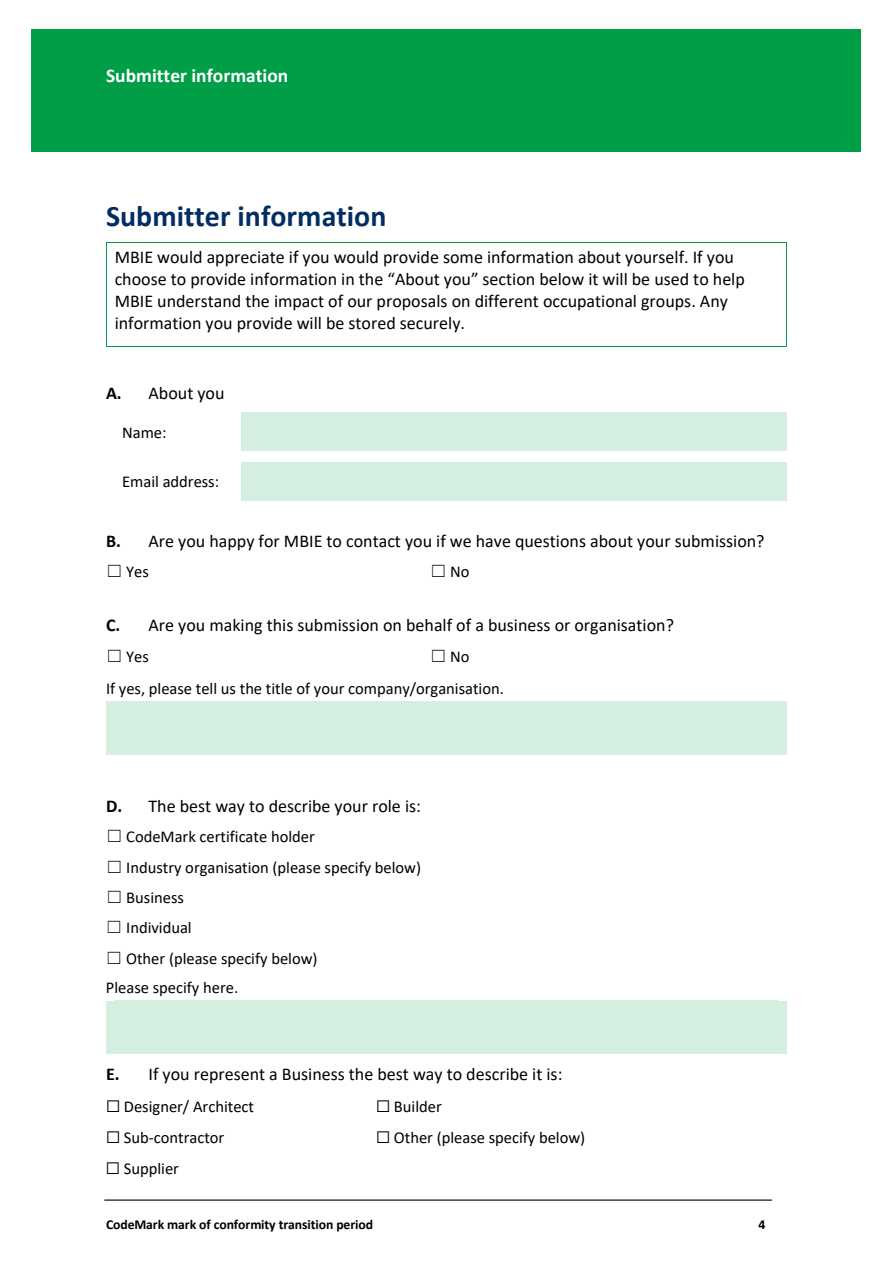
<style>
.page{position:relative;width:893px;height:1263px;background:#fff}
.page>*{position:absolute;margin:0;border:0;box-sizing:border-box;transform-origin:0 0}
.t1{font:700 29.85px "Calibri";color:#002e62}
.t2{font:700 19.5px "Calibri";color:#fff}
.t3{font:18px/21.9px "Calibri";color:#000}
.t4{font:16.5px/30.3px "Calibri";color:#000}
.t5{font:700 13.65px "Calibri";letter-spacing:-.005em;color:#000}
.s1{font-weight:700}
.s2{font-family:"MS Gothic"}
</style>
<div class="page">
<div style="left:32px;top:30px;width:829px;height:122px;background:#009f47"></div>
<hr style="left:104px;top:1199px;width:668px;height:2px;background:#000">
<hr style="left:107px;top:242px;width:679px;height:1px;background:#009f47">
<hr style="left:106px;top:243px;width:1px;height:103px;background:#009f47">
<hr style="left:107px;top:346px;width:679px;height:1px;background:#009f47">
<hr style="left:786px;top:243px;width:1px;height:103px;background:#009f47">
<div style="left:241px;top:413px;width:545px;height:38px;background:#d4efdf"></div>
<div style="left:241px;top:462px;width:545px;height:38px;background:#d4efdf"></div>
<div style="left:106px;top:701px;width:680px;height:53px;background:#d4efdf"></div>
<div style="left:106px;top:1001px;width:680px;height:53px;background:#d4efdf"></div>
<p class="t2" style="left:106px;top:63px;width:184px">Submitter information</p>
<h1 class="t1" style="left:106px;top:197px;width:282px">Submitter information</h1>
<p class="t3" style="left:115px;top:246px;width:632px">MBIE would appreciate if you would provide some information about yourself. If you choose to provide information in the “About you” section below it will be used to help MBIE understand the impact of our proposals on different occupational groups. Any information you provide will be stored securely.</p>
<p class="t3" style="left:106px;top:382px;width:120px"><span class="s1">A.</span> About you</p>
<p class="t4" style="left:122px;top:417px;width:46px">Name:</p>
<p class="t4" style="left:122px;top:466px;width:98px">Email address:</p>
<p class="t3" style="left:106px;top:530px;width:660px"><span class="s1">B.</span> Are you happy for MBIE to contact you if we have questions about your submission?</p>
<p class="t4" style="left:106px;top:556px;width:44px"><span class="s2">☐</span> Yes</p>
<p class="t4" style="left:430px;top:556px;width:41px"><span class="s2">☐</span> No</p>
<p class="t3" style="left:106px;top:614px;width:569px"><span class="s1">C.</span> Are you making this submission on behalf of a business or organisation?</p>
<p class="t4" style="left:106px;top:641px;width:44px"><span class="s2">☐</span> Yes</p>
<p class="t4" style="left:106px;top:640px;width:399px;line-height:32.4px;text-indent:324px"><span class="s2">☐</span> No<br>If yes, please tell us the title of your company/organisation.</p>
<p class="t3" style="left:106px;top:795px;width:316px"><span class="s1">D.</span> The best way to describe your role is:</p>
<p class="t4" style="left:106px;top:821px;width:317px"><span class="s2">☐</span> CodeMark certificate holder<br><span class="s2">☐</span> Industry organisation (please specify below) <span class="s2">☐</span> Business<br><span class="s2">☐</span> Individual<br><span class="s2">☐</span> Other (please specify below)<br>Please specify here.</p>
<p class="t3" style="left:106px;top:1063px;width:458px"><span class="s1">E.</span> If you represent a Business the best way to describe it is:</p>
<p class="t4" style="left:106px;top:1091px;width:150px">☐ Designer/ Architect</p>
<p class="t4" style="left:376px;top:1091px;width:67px">☐ Builder</p>
<p class="t4" style="left:106px;top:1122px;width:120px">☐ Sub-contractor</p>
<p class="t4" style="left:376px;top:1122px;width:211px">☐ Other (please specify below)</p>
<p class="t4" style="left:106px;top:1153px;width:75px">☐ Supplier</p>
<p class="t5" style="left:106px;top:1216px;width:269px">CodeMark mark of conformity transition period</p>
<p class="t5" style="left:758px;top:1216px;width:8px">4</p>
</div>
